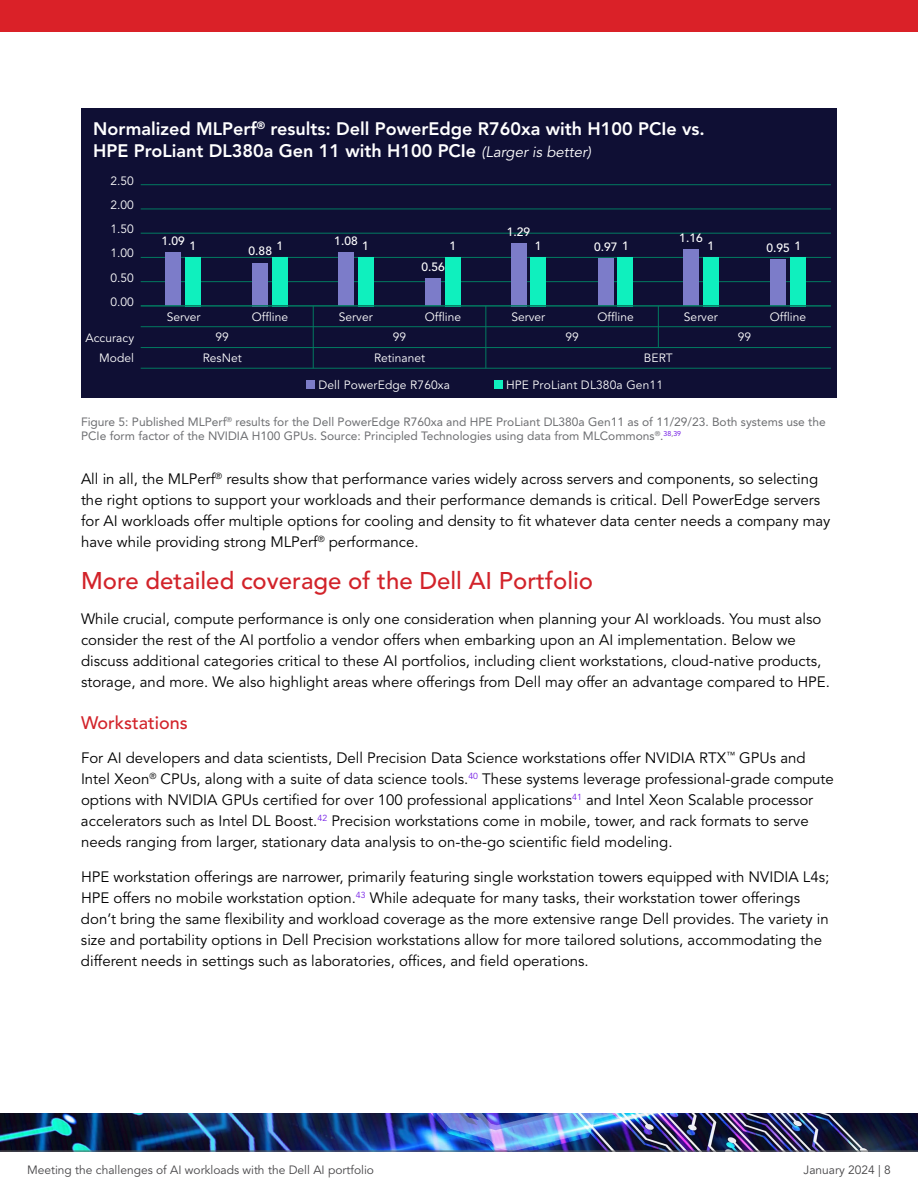
<style>
.page{position:relative;width:918px;height:1188px;background:#fff}
.page>*{position:absolute;margin:0;border:0;box-sizing:border-box;transform-origin:0 0}
.t1{font:500 24px "Avenir LT Pro";color:#d2232a}
.t2{font:800 18px/21.6px "Avenir LT Pro";color:#fff}
.t3{font:500 18px "Avenir LT Pro";color:#d2232a}
.t4{font:15px/21px "Avenir LT Pro";color:#000}
.t5{font:12px/14.4px "Avenir LT Pro";color:#6d6e71}
.t6{font:12px/20.9px "Avenir LT Pro";letter-spacing:.005em;color:#fff;text-align:right}
.t7{font:12px "Avenir LT Pro";color:#464547}
.t8{font:500 12px "Avenir LT Pro";letter-spacing:.005em;color:#fff}
.s1{font-weight:400;font-style:italic;font-size:15px}
</style>
<div class="page">
<div style="left:81px;top:108px;width:756px;height:289px;background:#0f0f34"></div>
<hr style="left:141px;top:326px;width:690px;height:1px;background:#027a60">
<hr style="left:141px;top:347px;width:690px;height:1px;background:#027a60">
<hr style="left:141px;top:184px;width:690px;height:1px;background:#027a60">
<hr style="left:141px;top:209px;width:690px;height:1px;background:#027a60">
<hr style="left:141px;top:233px;width:690px;height:1px;background:#027a60">
<hr style="left:141px;top:257px;width:690px;height:1px;background:#027a60">
<hr style="left:141px;top:281px;width:690px;height:1px;background:#027a60">
<div style="left:494px;top:381px;width:9px;height:8px;background:#0ff0be"></div>
<div style="left:252px;top:263px;width:16px;height:43px;background:#7c7cc9"></div>
<div style="left:272px;top:257px;width:16px;height:49px;background:#0ff0be"></div>
<div style="left:165px;top:253px;width:16px;height:53px;background:#7c7cc9"></div>
<div style="left:185px;top:257px;width:15px;height:49px;background:#0ff0be"></div>
<hr style="left:313px;top:306px;width:1px;height:62px;background:#027a60">
<hr style="left:485px;top:306px;width:1px;height:62px;background:#027a60">
<hr style="left:141px;top:368px;width:690px;height:1px;background:#027a60">
<div style="left:306px;top:381px;width:9px;height:8px;background:#7c7cc9"></div>
<div style="left:425px;top:279px;width:16px;height:27px;background:#7c7cc9"></div>
<div style="left:445px;top:257px;width:16px;height:49px;background:#0ff0be"></div>
<div style="left:338px;top:253px;width:16px;height:53px;background:#7c7cc9"></div>
<div style="left:358px;top:257px;width:15px;height:49px;background:#0ff0be"></div>
<div style="left:598px;top:259px;width:16px;height:47px;background:#7c7cc9"></div>
<div style="left:618px;top:257px;width:15px;height:49px;background:#0ff0be"></div>
<div style="left:511px;top:243px;width:15px;height:63px;background:#7c7cc9"></div>
<div style="left:531px;top:257px;width:15px;height:49px;background:#0ff0be"></div>
<div style="left:770px;top:259px;width:16px;height:47px;background:#7c7cc9"></div>
<div style="left:790px;top:257px;width:16px;height:49px;background:#0ff0be"></div>
<div style="left:683px;top:249px;width:16px;height:57px;background:#7c7cc9"></div>
<div style="left:703px;top:257px;width:15px;height:49px;background:#0ff0be"></div>
<hr style="left:141px;top:305px;width:690px;height:2px;background:#027a60">
<hr style="left:658px;top:306px;width:1px;height:42px;background:#027a60">
<img style="left:0;top:1113px;width:918px;height:38px">
<hr style="left:0;top:1151px;width:918px;height:1px;background:#616264">
<div style="left:0;top:0;width:918px;height:32px;background:#da2128"></div>
<p class="t2" style="left:93px;top:118px;width:613px">Normalized MLPerf<sup>®</sup> results: Dell PowerEdge R760xa with H100 PCIe vs.<br>HPE ProLiant DL380a Gen 11 with H100 PCIe <span class="s1">(Larger is better)</span></p>
<p class="t6" style="left:110px;top:170px;width:25px">2.50</p>
<p class="t6" style="left:110px;top:195px;width:25px">2.00</p>
<p class="t6" style="left:110px;top:219px;width:25px">1.50</p>
<p class="t6" style="left:110px;top:243px;width:25px">1.00</p>
<p class="t6" style="left:110px;top:267px;width:25px">0.50</p>
<p class="t6" style="left:110px;top:292px;width:25px">0.00</p>
<p class="t6" style="left:86px;top:327px;width:50px">Accuracy<br>Model</p>
<p class="t8" style="left:507px;top:224px;width:25px">1.29</p>
<p class="t8" style="left:679px;top:231px;width:25px">1.16</p>
<p class="t8" style="left:161px;top:234px;width:25px">1.09</p>
<p class="t8" style="left:334px;top:234px;width:25px">1.08</p>
<p class="t8" style="left:189px;top:238px;width:8px">1</p>
<p class="t8" style="left:277px;top:238px;width:8px">1</p>
<p class="t8" style="left:362px;top:238px;width:8px">1</p>
<p class="t8" style="left:450px;top:239px;width:8px">1</p>
<p class="t8" style="left:535px;top:238px;width:8px">1</p>
<p class="t8" style="left:622px;top:239px;width:8px">1</p>
<p class="t8" style="left:707px;top:238px;width:8px">1</p>
<p class="t8" style="left:767px;top:241px;width:36px">0.95 1</p>
<p class="t8" style="left:594px;top:240px;width:25px">0.97</p>
<p class="t8" style="left:249px;top:244px;width:25px">0.88</p>
<p class="t8" style="left:421px;top:260px;width:25px">0.56</p>
<p class="t6" style="left:167px;top:306px;width:35px">Server</p>
<p class="t6" style="left:252px;top:306px;width:38px">Offline</p>
<p class="t6" style="left:339px;top:306px;width:35px">Server</p>
<p class="t6" style="left:425px;top:306px;width:38px">Offline</p>
<p class="t6" style="left:512px;top:306px;width:35px">Server</p>
<p class="t6" style="left:598px;top:306px;width:38px">Offline</p>
<p class="t6" style="left:684px;top:306px;width:35px">Server</p>
<p class="t6" style="left:770px;top:306px;width:38px">Offline</p>
<p class="t6" style="left:216px;top:327px;width:15px">99</p>
<p class="t6" style="left:393px;top:327px;width:15px">99</p>
<p class="t6" style="left:565px;top:327px;width:15px">99</p>
<p class="t6" style="left:738px;top:327px;width:15px">99</p>
<p class="t6" style="left:203px;top:348px;width:41px">ResNet</p>
<p class="t6" style="left:374px;top:348px;width:53px">Retinanet</p>
<p class="t6" style="left:644px;top:348px;width:30px">BERT</p>
<p class="t6" style="left:318px;top:375px;width:133px">Dell PowerEdge R760xa</p>
<p class="t6" style="left:506px;top:375px;width:159px">HPE ProLiant DL380a Gen11</p>
<p class="t5" style="left:81px;top:414px;width:746px">Figure 5: Published MLPerf<sup>®</sup> results for the Dell PowerEdge R760xa and HPE ProLiant DL380a Gen11 as of 11/29/23. Both systems use the<br>PCIe form factor of the NVIDIA H100 GPUs. Source: Principled Technologies using data from MLCommons<sup>®</sup>.<sup>38</sup><sup>,</sup><sup>39</sup></p>
<p class="t4" style="left:81px;top:469px;width:751px">All in all, the MLPerf<sup>®</sup> results show that performance varies widely across servers and components, so selecting the right options to support your workloads and their performance demands is critical. Dell PowerEdge servers for AI workloads offer multiple options for cooling and density to fit whatever data center needs a company may have while providing strong MLPerf<sup>®</sup> performance.</p>
<h1 class="t1" style="left:81px;top:567px;width:514px">More detailed coverage of the Dell AI Portfolio</h1>
<p class="t4" style="left:81px;top:608px;width:750px">While crucial, compute performance is only one consideration when planning your AI workloads. You must also consider the rest of the AI portfolio a vendor offers when embarking upon an AI implementation. Below we discuss additional categories critical to these AI portfolios, including client workstations, cloud-native products, storage, and more. We also highlight areas where offerings from Dell may offer an advantage compared to HPE.</p>
<p class="t3" style="left:81px;top:712px;width:108px">Workstations</p>
<p class="t4" style="left:81px;top:748px;width:754px">For AI developers and data scientists, Dell Precision Data Science workstations offer NVIDIA RTX<sup>™</sup> GPUs and Intel Xeon<sup>®</sup> CPUs, along with a suite of data science tools.<sup>40</sup> These systems leverage professional-grade compute options with NVIDIA GPUs certified for over 100 professional applications<sup>41</sup> and Intel Xeon Scalable processor accelerators such as Intel DL Boost.<sup>42</sup> Precision workstations come in mobile, tower, and rack formats to serve needs ranging from larger, stationary data analysis to on-the-go scientific field modeling.</p>
<p class="t4" style="left:81px;top:866px;width:750px">HPE workstation offerings are narrower, primarily featuring single workstation towers equipped with NVIDIA L4s; HPE offers no mobile workstation option.<sup>43</sup> While adequate for many tasks, their workstation tower offerings don’t bring the same flexibility and workload coverage as the more extensive range Dell provides. The variety in size and portability options in Dell Precision workstations allow for more tailored solutions, accommodating the different needs in settings such as laboratories, offices, and field operations.</p>
<p class="t7" style="left:27px;top:1163px;width:349px">Meeting the challenges of AI workloads with the Dell AI portfolio</p>
<p class="t7" style="left:804px;top:1163px;width:89px">January 2024 | 8</p>
</div>
